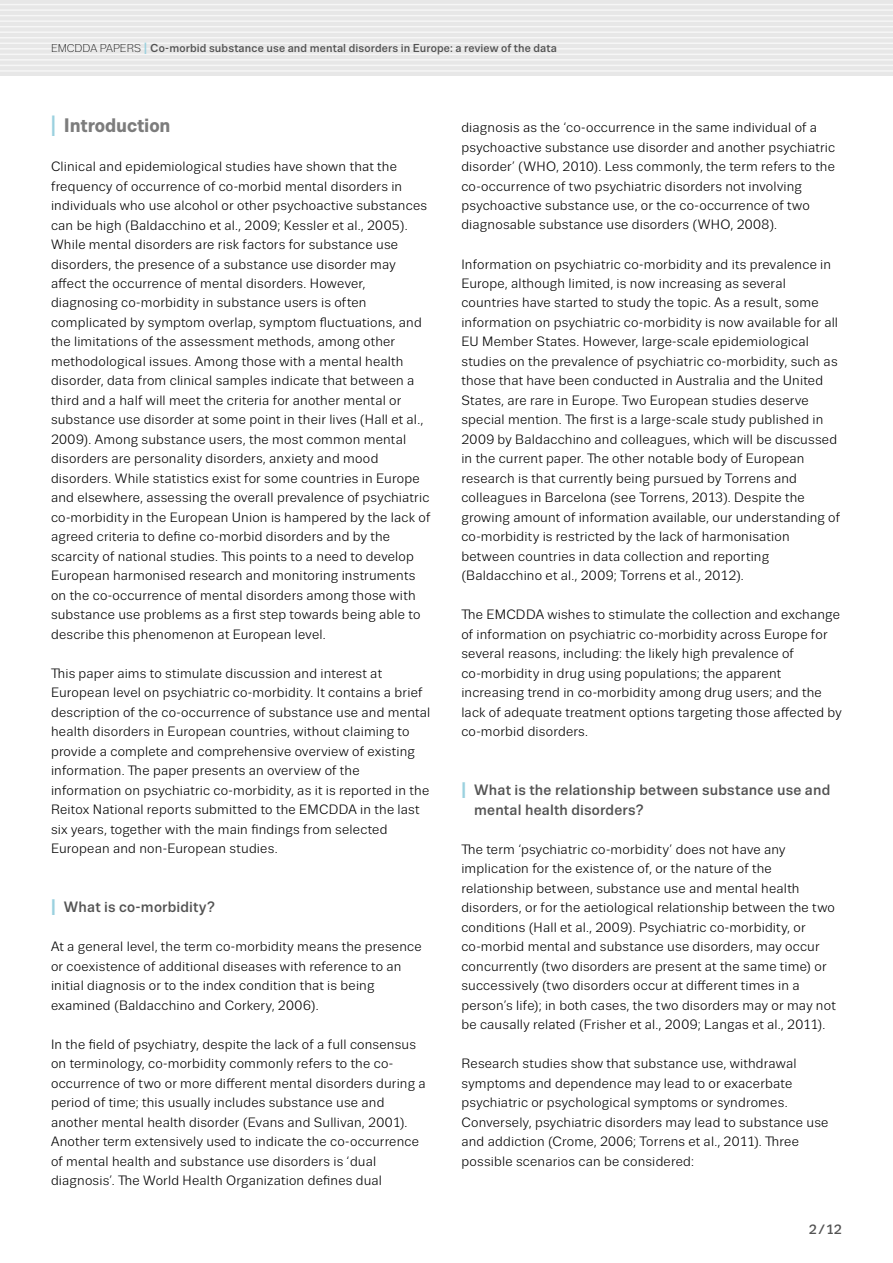
<style>
.page{position:relative;width:893px;height:1263px;background:#fff}
.page>*{position:absolute;margin:0;border:0;box-sizing:border-box;transform-origin:0 0}
.I_Headline{font:700 19.5px "Trivia Sans";color:#7c7c7c}
.II_Headline{font:500 15px/19.5px "Trivia Sans";letter-spacing:.01em;color:#535353}
.TEXT_Regular_9_13{font:13.5px/19.5px "Trivia Sans";letter-spacing:.015em;color:#000}
.t1{font:500 13.5px "Trivia Sans";color:#535353}
.t2{font:500 11.55px "Trivia Sans";letter-spacing:.01em;color:#535353}
.s1{font-weight:300;font-size:11.25px;color:#000}
.s2{font-size:16.2px;color:#9bd1df}
.s3{font-size:29.25px;color:#9bd1df}
.s4{font-weight:700;font-size:22.5px;color:#9bd1df}
</style>
<div class="page">
<div style="left:0;top:0;width:893px;height:76px;background:#e7e7e7"></div>
<hr style="left:0;top:4px;width:893px;height:1px;background:#f6f6f6">
<hr style="left:0;top:9px;width:893px;height:2px;background:#f6f6f6">
<hr style="left:0;top:15px;width:893px;height:1px;background:#f6f6f6">
<hr style="left:0;top:20px;width:893px;height:2px;background:#f6f6f6">
<hr style="left:0;top:26px;width:893px;height:1px;background:#f6f6f6">
<hr style="left:0;top:31px;width:893px;height:2px;background:#f6f6f6">
<hr style="left:0;top:37px;width:893px;height:1px;background:#f6f6f6">
<hr style="left:0;top:43px;width:893px;height:1px;background:#f6f6f6">
<hr style="left:0;top:48px;width:893px;height:2px;background:#f6f6f6">
<hr style="left:0;top:54px;width:893px;height:1px;background:#f6f6f6">
<hr style="left:0;top:59px;width:893px;height:2px;background:#f6f6f6">
<hr style="left:0;top:65px;width:893px;height:1px;background:#f6f6f6">
<hr style="left:0;top:70px;width:893px;height:2px;background:#f6f6f6">
<p class="t2" style="left:51px;top:42px;width:507px"><span class="s1">EMCDDA PAPERS</span> <span class="s2">I</span> Co-morbid substance use and mental disorders in Europe: a review of the data</p>
<p class="I_Headline" style="left:51px;top:115px;width:121px"><span class="s3">I</span> Introduction</p>
<p class="TEXT_Regular_9_13" style="left:51px;top:157px;width:381px">Clinical and epidemiological studies have shown that the frequency of occurrence of co-morbid mental disorders in individuals who use alcohol or other psychoactive substances can be high (Baldacchino et al., 2009; Kessler et al., 2005).<br>While mental disorders are risk factors for substance use disorders, the presence of a substance use disorder may affect the occurrence of mental disorders. However, diagnosing co-morbidity in substance users is often complicated by symptom overlap, symptom fluctuations, and the limitations of the assessment methods, among other methodological issues. Among those with a mental health disorder, data from clinical samples indicate that between a third and a half will meet the criteria for another mental or substance use disorder at some point in their lives (Hall et al., 2009). Among substance users, the most common mental disorders are personality disorders, anxiety and mood disorders. While statistics exist for some countries in Europe and elsewhere, assessing the overall prevalence of psychiatric co-morbidity in the European Union is hampered by the lack of agreed criteria to define co-morbid disorders and by the scarcity of national studies. This points to a need to develop European harmonised research and monitoring instruments on the co-occurrence of mental disorders among those with substance use problems as a first step towards being able to describe this phenomenon at European level.</p>
<p class="TEXT_Regular_9_13" style="left:51px;top:664px;width:381px">This paper aims to stimulate discussion and interest at European level on psychiatric co-morbidity. It contains a brief description of the co-occurrence of substance use and mental health disorders in European countries, without claiming to provide a complete and comprehensive overview of existing information. The paper presents an overview of the information on psychiatric co-morbidity, as it is reported in the Reitox National reports submitted to the EMCDDA in the last six years, together with the main findings from selected European and non-European studies.</p>
<p class="II_Headline" style="left:51px;top:897px;width:166px"><span class="s4">I</span> What is co-morbidity?</p>
<p class="TEXT_Regular_9_13" style="left:51px;top:937px;width:372px">At a general level, the term co-morbidity means the presence or coexistence of additional diseases with reference to an initial diagnosis or to the index condition that is being examined (Baldacchino and Corkery, 2006).</p>
<p class="TEXT_Regular_9_13" style="left:51px;top:1034px;width:376px">In the field of psychiatry, despite the lack of a full consensus on terminology, co-morbidity commonly refers to the co&shy;occurrence of two or more different mental disorders during a period of time; this usually includes substance use and another mental health disorder (Evans and Sullivan, 2001).<br>Another term extensively used to indicate the co-occurrence of mental health and substance use disorders is ‘dual diagnosis’. The World Health Organization defines dual</p>
<p class="TEXT_Regular_9_13" style="left:461px;top:118px;width:375px">diagnosis as the ‘co-occurrence in the same individual of a psychoactive substance use disorder and another psychiatric disorder’ (WHO, 2010). Less commonly, the term refers to the co-occurrence of two psychiatric disorders not involving psychoactive substance use, or the co-occurrence of two diagnosable substance use disorders (WHO, 2008).</p>
<p class="TEXT_Regular_9_13" style="left:461px;top:254px;width:380px">Information on psychiatric co-morbidity and its prevalence in Europe, although limited, is now increasing as several countries have started to study the topic. As a result, some information on psychiatric co-morbidity is now available for all EU Member States. However, large-scale epidemiological studies on the prevalence of psychiatric co-morbidity, such as those that have been conducted in Australia and the United States, are rare in Europe. Two European studies deserve special mention. The first is a large-scale study published in 2009 by Baldacchino and colleagues, which will be discussed in the current paper. The other notable body of European research is that currently being pursued by Torrens and colleagues in Barcelona (see Torrens, 2013). Despite the growing amount of information available, our understanding of co-morbidity is restricted by the lack of harmonisation between countries in data collection and reporting (Baldacchino et al., 2009; Torrens et al., 2012).</p>
<p class="TEXT_Regular_9_13" style="left:461px;top:605px;width:382px">The EMCDDA wishes to stimulate the collection and exchange of information on psychiatric co-morbidity across Europe for several reasons, including: the likely high prevalence of co-morbidity in drug using populations; the apparent increasing trend in co-morbidity among drug users; and the lack of adequate treatment options targeting those affected by co-morbid disorders.</p>
<p class="II_Headline" style="left:474px;top:780px;width:358px;text-indent:-13px"><span class="s4">I</span> What is the relationship between substance use and mental health disorders?</p>
<p class="TEXT_Regular_9_13" style="left:461px;top:839px;width:376px">The term ‘psychiatric co-morbidity’ does not have any implication for the existence of, or the nature of the relationship between, substance use and mental health disorders, or for the aetiological relationship between the two conditions (Hall et al., 2009). Psychiatric co-morbidity, or co-morbid mental and substance use disorders, may occur concurrently (two disorders are present at the same time) or successively (two disorders occur at different times in a person’s life); in both cases, the two disorders may or may not be causally related (Frisher et al., 2009; Langas et al., 2011).</p>
<p class="TEXT_Regular_9_13" style="left:461px;top:1054px;width:369px">Research studies show that substance use, withdrawal symptoms and dependence may lead to or exacerbate psychiatric or psychological symptoms or syndromes.<br>Conversely, psychiatric disorders may lead to substance use and addiction (Crome, 2006; Torrens et al., 2011). Three possible scenarios can be considered:</p>
<p class="t1" style="left:809px;top:1222px;width:35px">2/12</p>
</div>
